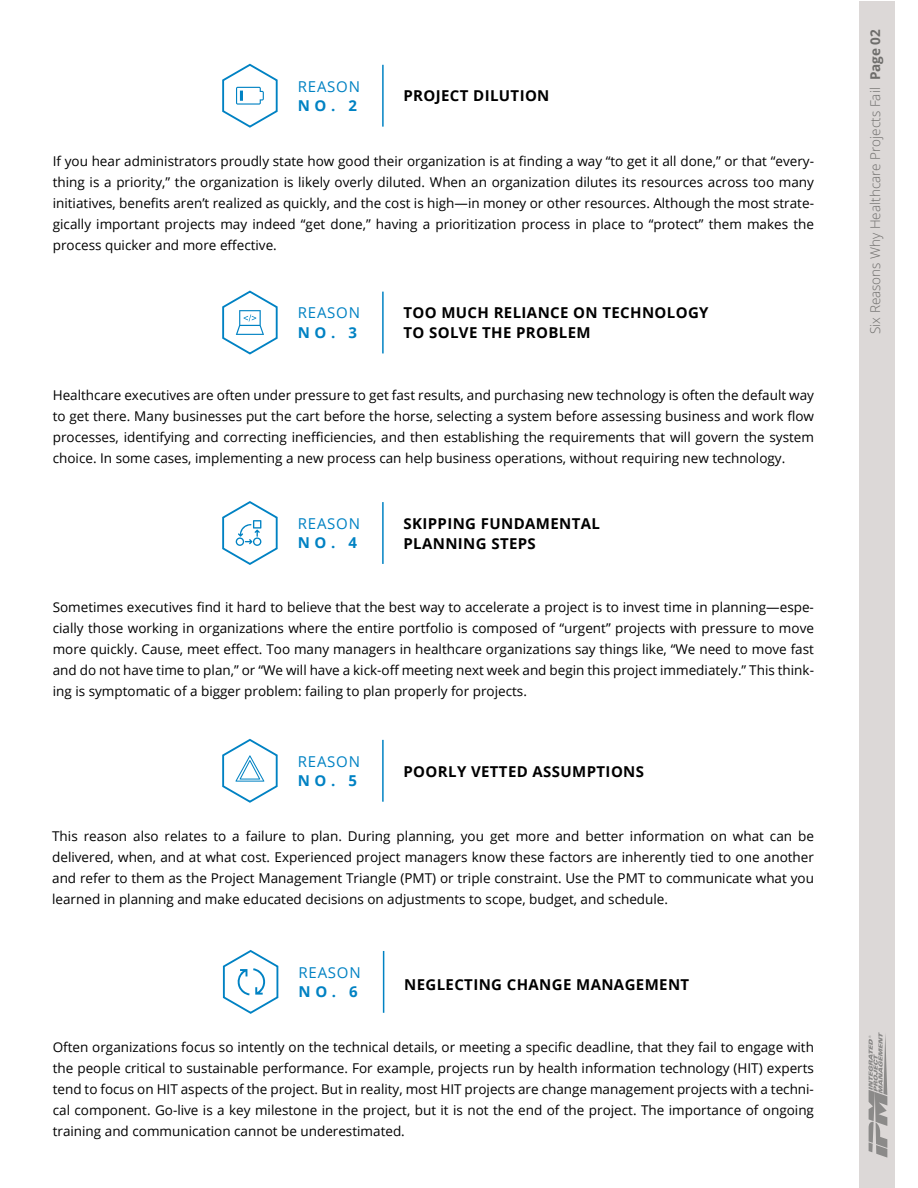
<style>
.page{position:relative;width:918px;height:1188px;background:#fff}
.page>*{position:absolute;margin:0;border:0;box-sizing:border-box;transform-origin:0 0}
.t1{font:700 15px/19.5px "Open Sans";letter-spacing:.025em;color:#000}
.t2{font:15px "Open Sans";letter-spacing:.05em;color:#0082c3}
.t3{font:700 15px "Open Sans";letter-spacing:.305em;color:#0082c3}
.t4{font:13.5px/21px "Open Sans";color:#000;text-align:justify}
.t5{font:300 13.5px "Open Sans";color:#6e6d6b}
.s1{font-weight:700}
</style>
<div class="page">
<div style="left:860px;top:2px;width:35px;height:1186px;background:#dcd8d7"></div>
<svg style="left:868px;top:1032px;width:19px;height:126px"></svg>
<hr style="left:382px;top:65px;width:2px;height:62px;background:#0082c3">
<hr style="left:382px;top:292px;width:2px;height:61px;background:#0082c3">
<hr style="left:382px;top:502px;width:2px;height:62px;background:#0082c3">
<hr style="left:382px;top:740px;width:2px;height:62px;background:#0082c3">
<hr style="left:383px;top:951px;width:1px;height:62px;background:#0082c3">
<svg style="left:222px;top:501px;width:56px;height:64px"></svg>
<svg style="left:222px;top:63px;width:56px;height:65px"></svg>
<svg style="left:222px;top:738px;width:56px;height:65px"></svg>
<svg style="left:222px;top:290px;width:56px;height:65px"></svg>
<svg style="left:222px;top:950px;width:57px;height:64px"></svg>
<p class="t2" style="left:298px;top:76px;width:64px">REASON</p>
<p class="t3" style="left:298px;top:95px;width:61px">NO. 2</p>
<p class="t1" style="left:403px;top:85px;width:148px">PROJECT DILUTION</p>
<p class="t4" style="left:53px;top:150px;width:763px">If you hear administrators proudly state how good their organization is at finding a way “to get it all done,” or that “every&shy;thing is a priority,” the organization is likely overly diluted. When an organization dilutes its resources across too many initiatives, benefits aren’t realized as quickly, and the cost is high—in money or other resources. Although the most strate&shy;gically important projects may indeed “get done,” having a prioritization process in place to “protect” them makes the process quicker and more effective.</p>
<p class="t2" style="left:298px;top:303px;width:64px">REASON</p>
<p class="t3" style="left:298px;top:322px;width:61px">NO. 3</p>
<p class="t1" style="left:403px;top:303px;width:307px">TOO MUCH RELIANCE ON TECHNOLOGY<br>TO SOLVE THE PROBLEM</p>
<p class="t4" style="left:53px;top:384px;width:763px">Healthcare executives are often under pressure to get fast results, and purchasing new technology is often the default way to get there. Many businesses put the cart before the horse, selecting a system before assessing business and work flow processes, identifying and correcting inefficiencies, and then establishing the requirements that will govern the system choice. In some cases, implementing a new process can help business operations, without requiring new technology.</p>
<p class="t2" style="left:298px;top:513px;width:64px">REASON</p>
<p class="t3" style="left:298px;top:532px;width:61px">NO. 4</p>
<p class="t1" style="left:403px;top:514px;width:198px">SKIPPING FUNDAMENTAL<br>PLANNING STEPS</p>
<p class="t4" style="left:53px;top:596px;width:763px">Sometimes executives find it hard to believe that the best way to accelerate a project is to invest time in planning—espe&shy;cially those working in organizations where the entire portfolio is composed of “urgent” projects with pressure to move more quickly. Cause, meet effect. Too many managers in healthcare organizations say things like, “We need to move fast and do not have time to plan,” or “We will have a kick-off meeting next week and begin this project immediately.” This think&shy;ing is symptomatic of a bigger problem: failing to plan properly for projects.</p>
<p class="t2" style="left:298px;top:751px;width:64px">REASON</p>
<p class="t3" style="left:298px;top:770px;width:61px">NO. 5</p>
<p class="t1" style="left:403px;top:761px;width:242px">POORLY VETTED ASSUMPTIONS</p>
<p class="t4" style="left:52px;top:825px;width:763px">This reason also relates to a failure to plan. During planning, you get more and better information on what can be delivered, when, and at what cost. Experienced project managers know these factors are inherently tied to one another and refer to them as the Project Management Triangle (PMT) or triple constraint. Use the PMT to communicate what you learned in planning and make educated decisions on adjustments to scope, budget, and schedule.</p>
<p class="t2" style="left:299px;top:962px;width:64px">REASON</p>
<p class="t3" style="left:299px;top:981px;width:61px">NO. 6</p>
<p class="t1" style="left:404px;top:974px;width:287px">NEGLECTING CHANGE MANAGEMENT</p>
<p class="t4" style="left:53px;top:1036px;width:763px">Often organizations focus so intently on the technical details, or meeting a specific deadline, that they fail to engage with the people critical to sustainable performance. For example, projects run by health information technology (HIT) experts tend to focus on HIT aspects of the project. But in reality, most HIT projects are change management projects with a techni&shy;cal component. Go-live is a key milestone in the project, but it is not the end of the project. The importance of ongoing training and communication cannot be underestimated.</p>
<p class="t5" style="left:866px;top:334px;width:306px;rotate:-90deg">Six Reasons Why Healthcare Projects Fail <span class="s1">Page 02</span></p>
</div>
